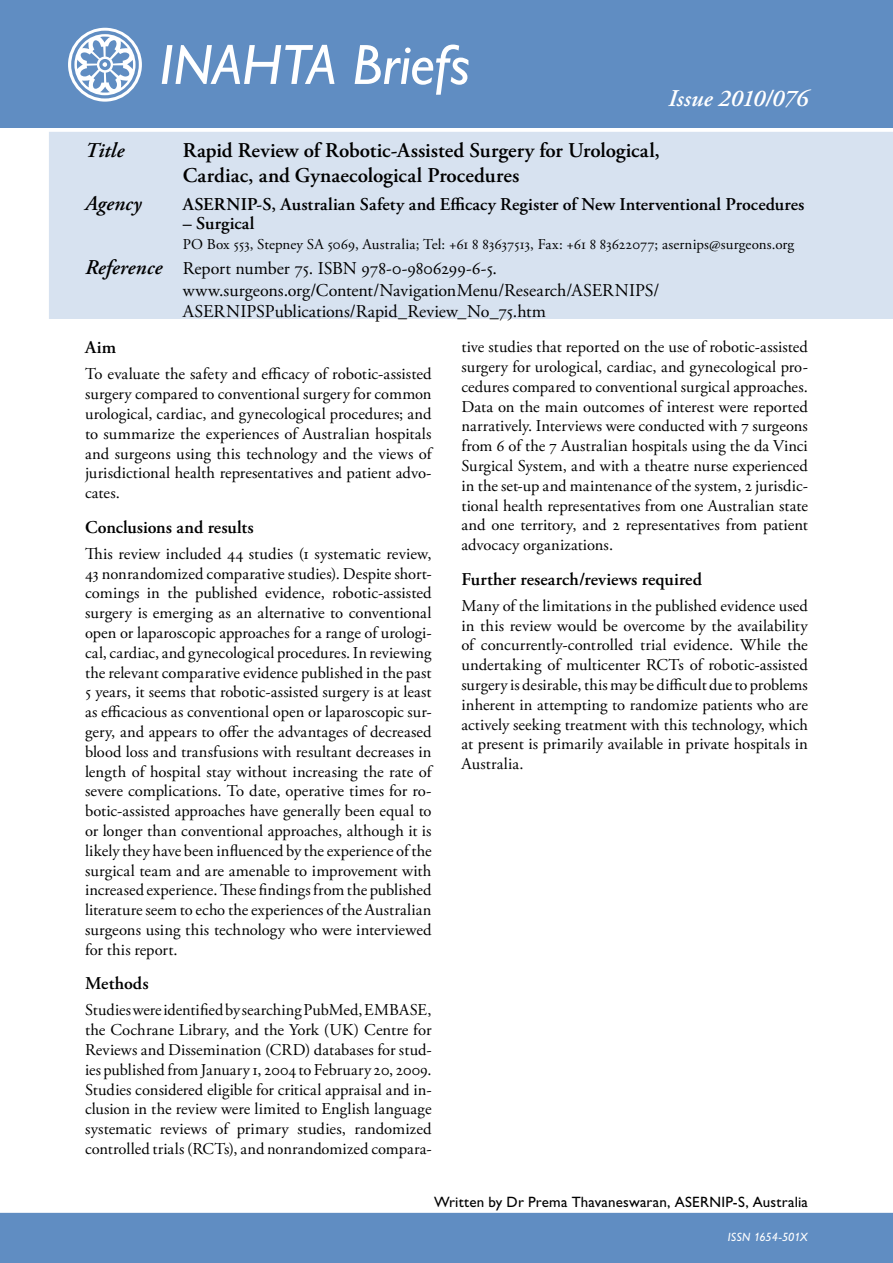
<style>
.page{position:relative;width:893px;height:1263px;background:#fff}
.page>*{position:absolute;margin:0;border:0;box-sizing:border-box;transform-origin:0 0}
.t1{font:italic 57px "Gill Alt One";color:#fff}
.Issue{font:italic 600 24px "Adobe Garamond Pro";letter-spacing:-.005em;color:#fff}
.Title_ruta{font:600 21px/25.2px "Adobe Garamond Pro";color:#000}
.Agency_text{font:italic 600 21px "Adobe Garamond Pro";letter-spacing:.005em;color:#000}
.Title_ruta-2{font:italic 600 21px "Adobe Garamond Pro";letter-spacing:.005em;color:#000}
.Reference_text{font:18px/21.6px "Adobe Garamond Pro";letter-spacing:-.005em;color:#000}
.Agency_text-2{font:600 18px "Adobe Garamond Pro";letter-spacing:.005em;color:#000}
.Heading{font:600 18px "Adobe Garamond Pro";letter-spacing:.005em;color:#000}
.Brödtext{font:16.5px/19.8px "Adobe Garamond Pro";letter-spacing:.005em;color:#000;text-align:justify}
.Agency_address{font:15px "Adobe Garamond Pro";letter-spacing:.005em;color:#000}
.Written_by{font:15px "Gill Alt One";letter-spacing:.015em;color:#000}
.Ö-Grouping__left{font:italic 12px "Gill Alt One";letter-spacing:-.005em;color:#fff}
.s1{font-weight:600;font-style:italic;font-size:21px}
</style>
<div class="page">
<div style="left:0;top:1213px;width:893px;height:50px;background:#608dc2"></div>
<div style="left:49px;top:132px;width:844px;height:187px;background:#d7e2f0"></div>
<div style="left:0;top:0;width:893px;height:128px;background:#608dc2"></div>
<p class="t1" style="left:159px;top:32px;width:312px">INAHTA Briefs</p>
<p class="Issue" style="left:668px;top:84px;width:141px">Issue 2010/076</p>
<p class="Title_ruta-2" style="left:85px;top:138px;width:41px">Title</p>
<p class="Title_ruta" style="left:183px;top:138px;width:479px">Rapid Review of Robotic-Assisted Surgery for Urological,<br>Cardiac, and Gynaecological Procedures</p>
<p class="Agency_text" style="left:85px;top:191px;width:58px">Agency</p>
<p class="Agency_text-2" style="left:183px;top:194px;width:623px">ASERNIP-S, Australian Safety and Efficacy Register of New Interventional Procedures</p>
<p class="Agency_text-2" style="left:183px;top:213px;width:73px">– Surgical</p>
<p class="Agency_address" style="left:183px;top:235px;width:613px">PO Box 553, Stepney SA 5069, Australia; Tel: +61 8 83637513, Fax: +61 8 83622077; asernips@surgeons.org</p>
<p class="Reference_text" style="left:183px;top:258px;width:478px;text-indent:-98px"><span class="s1">Reference</span> Report number 75. ISBN 978-0-9806299-6-5. www.surgeons.org/Content/NavigationMenu/Research/ASERNIPS/<br>ASERNIPSPublications/Rapid_Review_No_75.htm</p>
<p class="Heading" style="left:85px;top:337px;width:33px">Aim</p>
<p class="Brödtext" style="left:85px;top:365px;width:348px">To evaluate the safety and efficacy of robotic-assisted surgery compared to conventional surgery for common urological, cardiac, and gynecological procedures; and to summarize the experiences of Australian hospitals and surgeons using this technology and the views of jurisdictional health representatives and patient advo&shy;cates.</p>
<p class="Heading" style="left:85px;top:516px;width:170px">Conclusions and results</p>
<p class="Brödtext" style="left:85px;top:544px;width:348px">This review included 44 studies (1 systematic review, 43 nonrandomized comparative studies). Despite short&shy;comings in the published evidence, robotic-assisted surgery is emerging as an alternative to conventional open or laparoscopic approaches for a range of urologi&shy;cal, cardiac, and gynecological procedures. In reviewing the relevant comparative evidence published in the past 5 years, it seems that robotic-assisted surgery is at least as efficacious as conventional open or laparoscopic sur&shy;gery, and appears to offer the advantages of decreased blood loss and transfusions with resultant decreases in length of hospital stay without increasing the rate of severe complications. To date, operative times for ro&shy;botic-assisted approaches have generally been equal to or longer than conventional approaches, although it is likely they have been influenced by the experience of the surgical team and are amenable to improvement with increased experience. These findings from the published literature seem to echo the experiences of the Australian surgeons using this technology who were interviewed for this report.</p>
<p class="Heading" style="left:85px;top:973px;width:65px">Methods</p>
<p class="Brödtext" style="left:85px;top:1001px;width:348px">Studies were identified by searching PubMed, EMBASE, the Cochrane Library, and the York (UK) Centre for Reviews and Dissemination (CRD) databases for stud&shy;ies published from January 1, 2004 to February 20, 2009.<br>Studies considered eligible for critical appraisal and in&shy;clusion in the review were limited to English language systematic reviews of primary studies, randomized controlled trials (RCTs), and nonrandomized compara-</p>
<p class="Brödtext" style="left:461px;top:338px;width:348px">tive studies that reported on the use of robotic-assisted surgery for urological, cardiac, and gynecological pro&shy;cedures compared to conventional surgical approaches.<br>Data on the main outcomes of interest were reported narratively. Interviews were conducted with 7 surgeons from 6 of the 7 Australian hospitals using the da Vinci Surgical System, and with a theatre nurse experienced in the set-up and maintenance of the system, 2 jurisdic&shy;tional health representatives from one Australian state and one territory, and 2 representatives from patient advocacy organizations.</p>
<p class="Heading" style="left:461px;top:568px;width:242px">Further research/reviews required</p>
<p class="Brödtext" style="left:461px;top:596px;width:348px">Many of the limitations in the published evidence used in this review would be overcome by the availability of concurrently-controlled trial evidence. While the undertaking of multicenter RCTs of robotic-assisted surgery is desirable, this may be difficult due to problems inherent in attempting to randomize patients who are actively seeking treatment with this technology, which at present is primarily available in private hospitals in Australia.</p>
<p class="Written_by" style="left:434px;top:1193px;width:375px">Written by Dr Prema Thavaneswaran, ASERNIP-S, Australia</p>
<p class="Ö-Grouping__left" style="left:728px;top:1230px;width:82px">ISSN 1654-501X</p>
</div>
